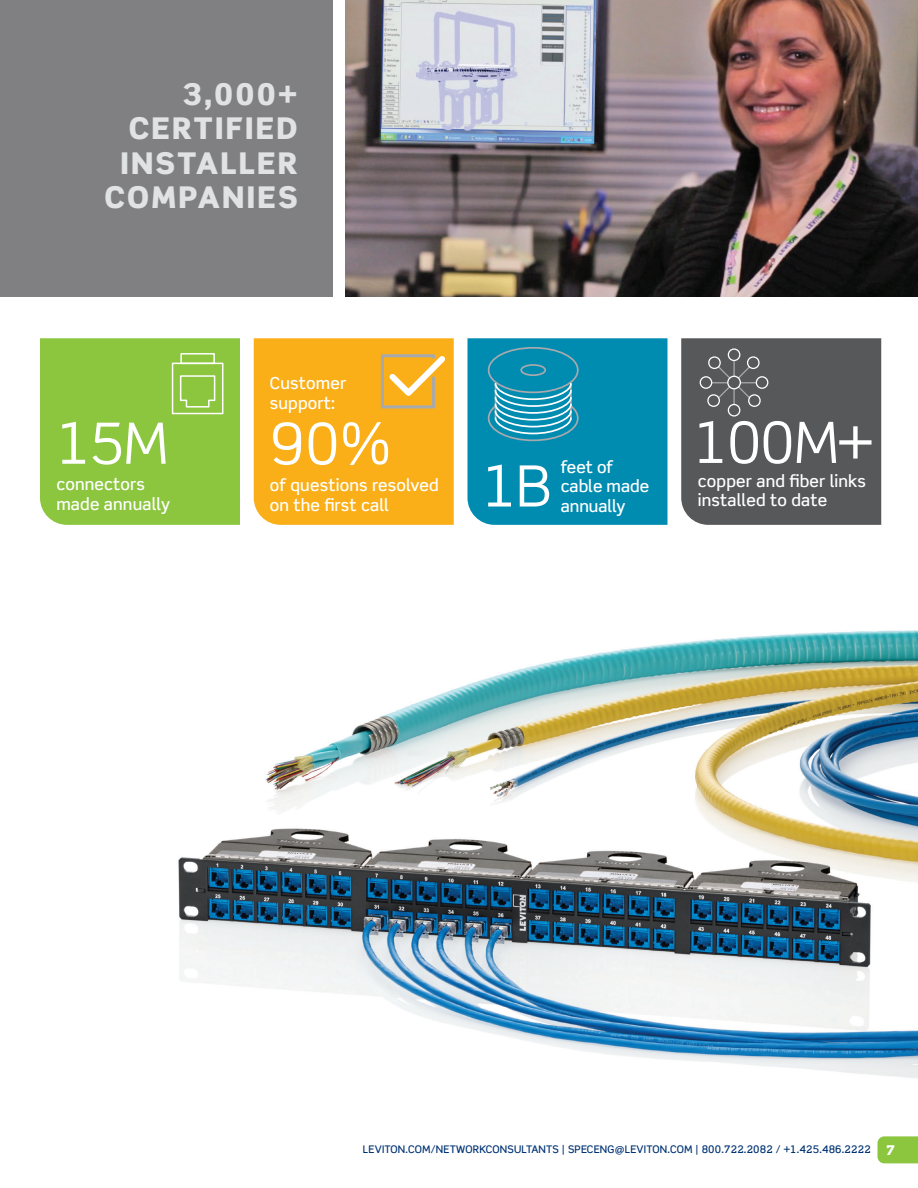
<style>
.page{position:relative;width:918px;height:1188px;background:#fff}
.page>*{position:absolute;margin:0;border:0;box-sizing:border-box;transform-origin:0 0}
.t1{font:57px "Scene Std";letter-spacing:-.025em;color:#fff}
.t2{font:900 30px/34.5px "Scene Std";letter-spacing:.07em;color:#e1e2e4;text-align:right}
.t3{font:500 16.5px/19.5px "Scene Std";letter-spacing:.01em;color:#fff}
.t4{font:500 10.5px "Scene Std";letter-spacing:.02em;color:#013374}
.s1{font-weight:900;font-size:13.5px;color:#fff}
</style>
<div class="page">
<img style="left:346px;top:0;width:572px;height:297px">
<div style="left:0;top:0;width:332px;height:297px;background:#808083"></div>
<img style="left:178px;top:630px;width:740px;height:448px">
<div style="left:254px;top:338px;width:200px;height:187px;background:#faaf18"></div>
<svg style="left:467px;top:338px;width:201px;height:187px;background:#0c8fb2"></svg>
<div style="left:520px;top:364px;width:26px;height:12px;border:2px solid #a8a9ad;border-radius:50%"></div>
<div style="left:681px;top:338px;width:200px;height:187px;background:#57585a"></div>
<div style="left:40px;top:338px;width:200px;height:187px;background:#8bc63e"></div>
<svg style="left:878px;top:1136px;width:40px;height:27px"></svg>
<h2 class="t2" style="left:105px;top:76px;width:194px">3,000+<br>CERTIFIED<br>INSTALLER<br>COMPANIES</h2>
<h1 class="t1" style="left:56px;top:408px;width:114px">15M</h1>
<p class="t3" style="left:56px;top:474px;width:115px">connectors made annually</p>
<p class="t3" style="left:270px;top:373px;width:78px">Customer support:</p>
<h1 class="t1" style="left:270px;top:408px;width:123px">90%</h1>
<p class="t3" style="left:270px;top:475px;width:170px">of questions resolved on the first call</p>
<h1 class="t1" style="left:482px;top:450px;width:71px">1B</h1>
<p class="t3" style="left:561px;top:457px;width:90px">feet of cable made</p>
<p class="t3" style="left:561px;top:496px;width:66px">annually</p>
<h1 class="t1" style="left:694px;top:407px;width:181px">100M+</h1>
<p class="t3" style="left:698px;top:471px;width:170px">copper and fiber links installed to date</p>
<p class="t4" style="left:363px;top:1143px;width:534px">LEVITON.COM/NETWORKCONSULTANTS | SPECENG@LEVITON.COM | 800.722.2082 / +1.425.486.2222 <span class="s1">7</span></p>
</div>
